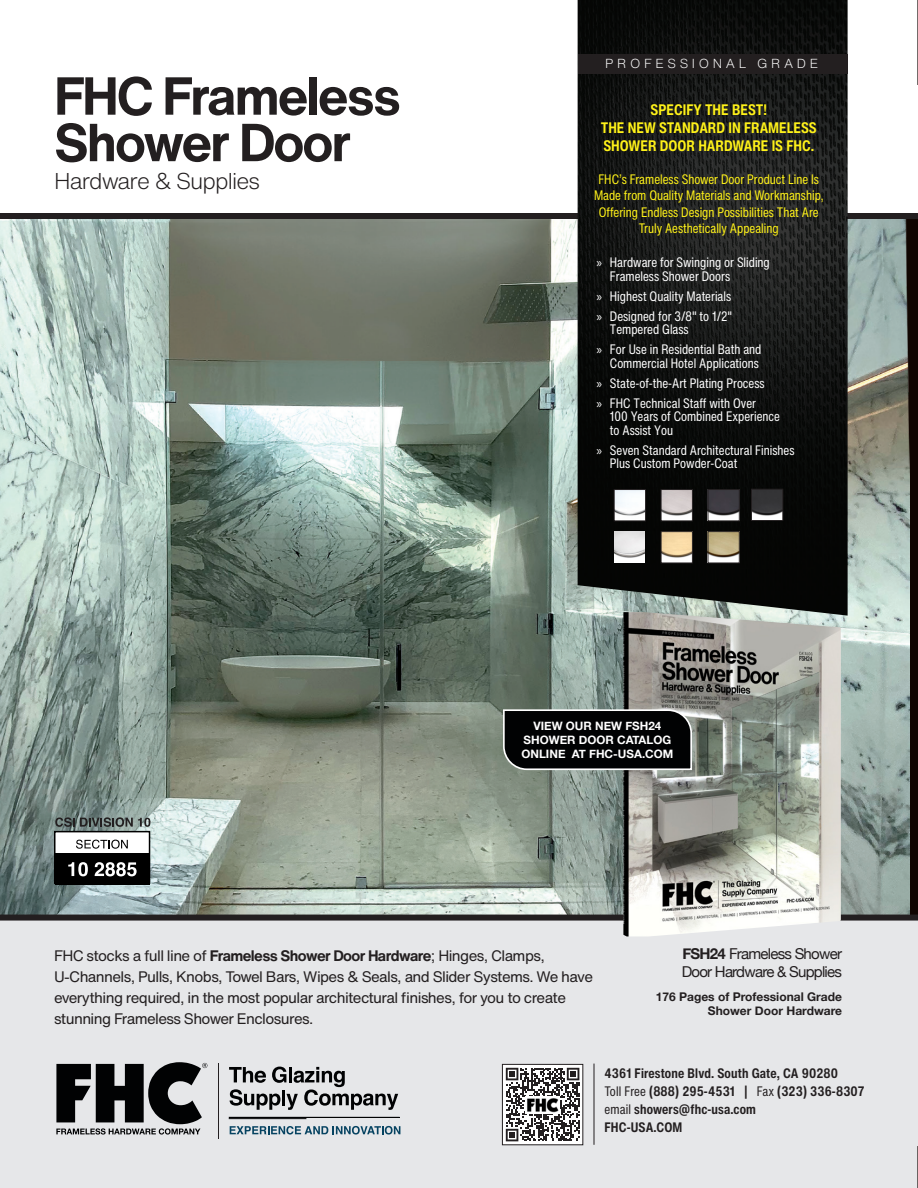
<style>
.page{position:relative;width:918px;height:1188px;background:#fff}
.page>*{position:absolute;margin:0;border:0;box-sizing:border-box;transform-origin:0 0}
.Title__large{font:700 52.5px/46.5px "Helvetica Now Text";letter-spacing:-.04em;color:#231f20}
.Sub-Title{font:300 22.5px "Helvetica Now Text";letter-spacing:-.04em;color:#231f20}
.Body_Text{font:15px/21px "Helvetica Now Text";letter-spacing:-.04em;color:#231f20}
.caption_bold{font:700 condensed 15px/18px "Helvetica Now Text";letter-spacing:.005em;color:#fff219;text-align:center}
.t1{font:15px/18px "Helvetica Neue";letter-spacing:-.05em;color:#231f20}
.t2{font:condensed 13.5px/13.5px "Helvetica Now Text";color:#fff}
.caption_bold-2{font:condensed 13.5px/16.2px "Helvetica Now Text";color:#fff219;text-align:center}
.Footer_Info{font:700 condensed 13.5px "Helvetica Now Text";letter-spacing:.01em;color:#231f20}
.HNOW-FHC_Sub-Title_T{font:300 12.9px "Helvetica Now Text";letter-spacing:.28em;color:#fff}
.t3{font:700 12px/14.4px "Helvetica Neue";color:#231f20;text-align:right}
.t4{font:700 11.55px/14px "Helvetica Neue";color:#fff;text-align:center}
.s1{font-family:"Myriad Pro";font-stretch:normal}
.s2{font-weight:700}
.s3{font-weight:400}
</style>
<div class="page">
<div style="left:0;top:918px;width:918px;height:270px;background:#e6e7e9"></div>
<img style="left:0;top:219px;width:910px;height:696px">
<div style="left:0;top:213px;width:918px;height:6px;background:#231f20"></div>
<svg style="left:917px;top:1146px;width:1px;height:42px"></svg>
<svg style="left:917px;top:0;width:1px;height:85px"></svg>
<svg style="left:229px;top:1067px;width:169px;height:43px"></svg>
<svg style="left:230px;top:1126px;width:170px;height:9px"></svg>
<hr style="left:219px;top:1063px;width:1px;height:75px;background:#231f20">
<hr style="left:229px;top:1117px;width:171px;height:1px;background:#010203">
<svg style="left:56px;top:1062px;width:151px;height:73px"></svg>
<hr style="left:594px;top:1064px;width:1px;height:81px;background:#231f20">
<img style="left:578px;top:0;width:270px;height:616px">
<div style="left:0;top:915px;width:918px;height:6px;background:#231f20"></div>
<div style="left:502px;top:1064px;width:81px;height:81px;background:linear-gradient(to right,#fff,#fff)"></div>
<svg style="left:506px;top:1068px;width:73px;height:73px;background:#878585"></svg>
<img style="left:526px;top:1096px;width:34px;height:17px">
<div style="left:502px;top:1064px;width:81px;height:81px;border:1px solid #231f20"></div>
<div style="left:578px;top:54px;width:270px;height:20px;background:#231f20"></div>
<img style="left:623px;top:612px;width:218px;height:324px">
<svg style="left:502px;top:709px;width:191px;height:62px;background:#191a1b"></svg>
<div style="left:54px;top:831px;width:96px;height:53px;background:#fff;border:2px solid #000"></div>
<div style="left:55px;top:853px;width:95px;height:31px;background:#000"></div>
<svg style="left:76px;top:840px;width:52px;height:9px"></svg>
<svg style="left:68px;top:862px;width:20px;height:14px"></svg>
<svg style="left:95px;top:862px;width:42px;height:14px"></svg>
<svg style="left:55px;top:817px;width:95px;height:10px"></svg>
<img style="left:663px;top:491px;width:28px;height:28px">
<div style="left:661px;top:489px;width:32px;height:32px;border:1px solid #231f20"></div>
<img style="left:710px;top:491px;width:28px;height:28px">
<div style="left:708px;top:489px;width:32px;height:32px;border:1px solid #231f20"></div>
<img style="left:616px;top:491px;width:28px;height:28px">
<div style="left:614px;top:489px;width:32px;height:32px;border:1px solid #231f20"></div>
<img style="left:663px;top:533px;width:28px;height:28px">
<div style="left:661px;top:531px;width:32px;height:32px;border:1px solid #231f20"></div>
<img style="left:710px;top:533px;width:28px;height:28px">
<div style="left:708px;top:531px;width:32px;height:32px;border:1px solid #231f20"></div>
<img style="left:753px;top:491px;width:28px;height:28px">
<div style="left:751px;top:489px;width:32px;height:32px;border:1px solid #231f20"></div>
<img style="left:614px;top:532px;width:31px;height:31px">
<p class="Title__large" style="left:54px;top:73px;width:349px">FHC Frameless<br>Shower Door</p>
<p class="Sub-Title" style="left:54px;top:166px;width:207px">Hardware &amp; Supplies</p>
<p class="HNOW-FHC_Sub-Title_T" style="left:605px;top:55px;width:214px">PROFESSIONAL GRADE</p>
<p class="caption_bold" style="left:601px;top:101px;width:218px">SPECIFY THE BEST!<br>THE NEW STANDARD IN FRAMELESS<br>SHOWER DOOR HARDWARE IS FHC.</p>
<p class="caption_bold-2" style="left:594px;top:171px;width:231px">FHC’s Frameless Shower Door Product Line Is Made from Quality Materials and Workmanship, Offering Endless Design Possibilities That Are Truly Aesthetically Appealing</p>
<p class="t2" style="left:610px;top:256px;width:161px;text-indent:-14px"><span class="s1">»</span> Hardware for Swinging or Sliding<br>Frameless Shower Doors</p>
<p class="t2" style="left:596px;top:289px;width:136px"><span class="s1">»</span> Highest Quality Materials</p>
<p class="t2" style="left:610px;top:309px;width:124px;text-indent:-14px"><span class="s1">»</span> Designed for 3/8" to 1/2"<br>Tempered Glass</p>
<p class="t2" style="left:596px;top:343px;width:167px;text-align:right"><span class="s1">»</span> For Use in Residential Bath and<br>Commercial Hotel Applications</p>
<p class="t2" style="left:596px;top:376px;width:170px"><span class="s1">»</span> State-of-the-Art Plating Process</p>
<p class="t2" style="left:610px;top:396px;width:172px;text-indent:-14px"><span class="s1">»</span> FHC Technical Staff with Over<br>100 Years of Combined Experience to Assist You</p>
<p class="t2" style="left:610px;top:443px;width:186px;text-indent:-14px"><span class="s1">»</span> Seven Standard Architectural Finishes<br>Plus Custom Powder-Coat</p>
<p class="t4" style="left:521px;top:720px;width:153px">VIEW OUR NEW FSH24<br>SHOWER DOOR CATALOG<br>ONLINE AT FHC-USA.COM</p>
<p class="Body_Text" style="left:54px;top:944px;width:541px">FHC stocks a full line of <span class="s2">Frameless Shower Door Hardware</span>; Hinges, Clamps, U-Channels, Pulls, Knobs, Towel Bars, Wipes &amp; Seals, and Slider Systems. We have everything required, in the most popular architectural finishes, for you to create stunning Frameless Shower Enclosures.</p>
<p class="t1" style="left:682px;top:946px;width:162px"><span class="s2">FSH24</span> Frameless Shower<br>Door Hardware &amp; Supplies</p>
<p class="t3" style="left:656px;top:990px;width:188px">176 Pages of Professional Grade<br>Shower Door Hardware</p>
<p class="Footer_Info" style="left:604px;top:1065px;width:235px">4361 Firestone Blvd. South Gate, CA 90280</p>
<p class="Footer_Info" style="left:604px;top:1083px;width:262px"><span class="s3">Toll Free</span> (888) 295-4531 | <span class="s3">Fax</span> (323) 336-8307</p>
<p class="Footer_Info" style="left:604px;top:1101px;width:153px"><span class="s3">email</span> showers@fhc-usa.com</p>
<p class="Footer_Info" style="left:604px;top:1119px;width:79px">FHC-USA.COM</p>
</div>
